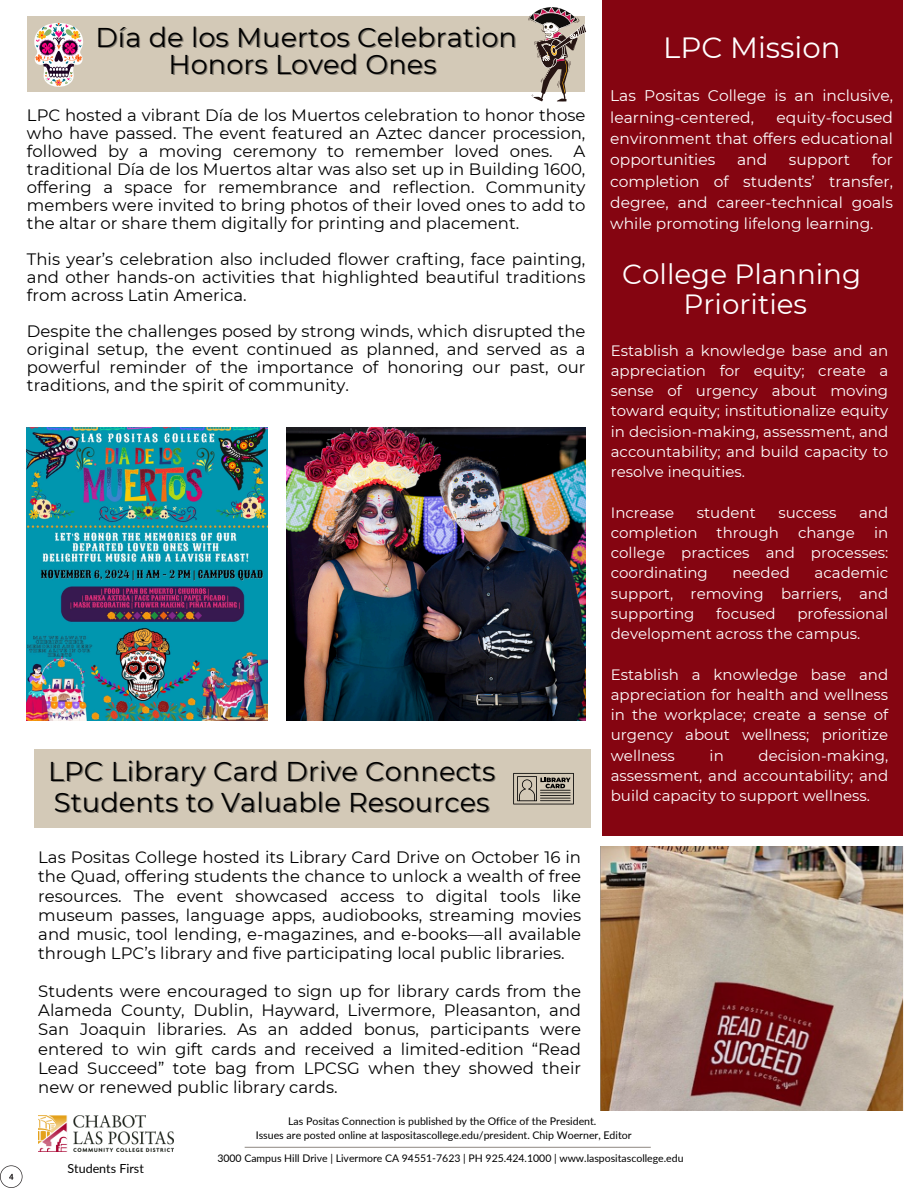
<style>
.page{position:relative;width:918px;height:1188px;background:#fff}
.page>*{position:absolute;margin:0;border:0;box-sizing:border-box;transform-origin:0 0}
.t1{font:29.25px "Montserrat";color:#fff}
.t2{font:27.75px/30.3px "Montserrat";color:#fff;text-align:center}
.t3{font:27.15px "Montserrat";letter-spacing:.005em;color:#000}
.t4{font:16.5px/18px "Montserrat";color:#000;text-align:justify}
.t5{font:15.45px/21.3px "Montserrat";color:#fff;text-align:justify}
.t6{font:15px/20.2px "Montserrat";color:#fff;text-align:justify}
.t7{font:12.45px "Lato";color:#000}
.t8{font:10.5px "Lato";color:#000}
</style>
<div class="page">
<div style="left:27px;top:16px;width:558px;height:75px;background:#d3c9b7"></div>
<div style="left:602px;top:0;width:301px;height:836px;background:#850511"></div>
<hr style="left:245px;top:1147px;width:406px;height:1px;background:#9b958f">
<img style="left:38px;top:1115px;width:135px;height:36px">
<svg style="left:0;top:1165px;width:22px;height:23px"></svg>
<div style="left:34px;top:749px;width:557px;height:79px;background:#d3c9b7"></div>
<img style="left:601px;top:846px;width:302px;height:264px">
<img style="left:287px;top:427px;width:299px;height:294px">
<img style="left:27px;top:427px;width:241px;height:294px">
<svg style="left:34px;top:23px;width:49px;height:64px"></svg>
<svg style="left:528px;top:7px;width:59px;height:95px"></svg>
<svg style="left:513px;top:773px;width:61px;height:31px"></svg>
<h2 class="t3" style="left:95px;top:21px;width:423px">Día de los Muertos Celebration</h2>
<p class="t3" style="left:169px;top:48px;width:270px">Honors Loved Ones</p>
<h2 class="t4" style="left:27px;top:106px;width:560px">LPC hosted a vibrant Día de los Muertos celebration to honor those who have passed. The event featured an Aztec dancer procession, followed by a moving ceremony to remember loved ones.</h2>
<h2 class="t4" style="left:27px;top:142px;width:560px;text-indent:547px">A traditional Día de los Muertos altar was also set up in Building 1600, offering a space for remembrance and reflection. Community members were invited to bring photos of their loved ones to add to the altar or share them digitally for printing and placement.</h2>
<h2 class="t4" style="left:27px;top:250px;width:560px">This year’s celebration also included flower crafting, face painting, and other hands-on activities that highlighted beautiful traditions from across Latin America.</h2>
<p class="t4" style="left:27px;top:322px;width:560px">Despite the challenges posed by strong winds, which disrupted the original setup, the event continued as planned, and served as a powerful reminder of the importance of honoring our past, our traditions, and the spirit of community.</p>
<p class="t3" style="left:48px;top:754px;width:449px">LPC Library Card Drive Connects</p>
<p class="t3" style="left:54px;top:786px;width:437px">Students to Valuable Resources</p>
<p class="t4" style="left:38px;top:848px;width:544px;line-height:19.2px">Las Positas College hosted its Library Card Drive on October 16 in the Quad, offering students the chance to unlock a wealth of free resources. The event showcased access to digital tools like museum passes, language apps, audiobooks, streaming movies and music, tool lending, e-magazines, and e-books—all available through LPC’s library and five participating local public libraries.</p>
<h3 class="t4" style="left:38px;top:982px;width:544px;line-height:19.2px">Students were encouraged to sign up for library cards from the Alameda County, Dublin, Hayward, Livermore, Pleasanton, and San Joaquin libraries. As an added bonus, participants were entered to win gift cards and received a limited-edition “Read Lead Succeed” tote bag from LPCSG when they showed their new or renewed public library cards.</h3>
<p class="t1" style="left:663px;top:29px;width:179px">LPC Mission</p>
<p class="t5" style="left:610px;top:85px;width:284px">Las Positas College is an inclusive, learning-centered,</p>
<p class="t5" style="left:610px;top:107px;width:284px;text-indent:166px">equity-focused environment that offers educational opportunities</p>
<p class="t5" style="left:610px;top:149px;width:284px;text-indent:262px">for completion of students’ transfer, degree, and career-technical goals while promoting lifelong learning.</p>
<p class="t5" style="left:737px;top:149px;width:32px">and</p>
<p class="t5" style="left:789px;top:149px;width:63px">support</p>
<h2 class="t2" style="left:622px;top:259px;width:240px">College Planning<br>Priorities</h2>
<h1 class="t6" style="left:611px;top:340px;width:279px">Establish a knowledge base and an appreciation for equity; create a sense of urgency about moving toward equity; institutionalize equity in decision-making, assessment, and accountability; and build capacity to resolve inequities.</h1>
<h2 class="t6" style="left:611px;top:502px;width:65px">Increase</h2>
<h2 class="t6" style="left:697px;top:502px;width:60px">student</h2>
<h2 class="t6" style="left:778px;top:502px;width:60px">success</h2>
<h2 class="t6" style="left:859px;top:502px;width:31px">and</h2>
<h2 class="t6" style="left:611px;top:522px;width:88px">completion</h2>
<h2 class="t6" style="left:717px;top:522px;width:64px">through</h2>
<h2 class="t6" style="left:798px;top:522px;width:58px">change</h2>
<h2 class="t6" style="left:611px;top:522px;width:279px;text-indent:263px">in college practices and processes: coordinating</h2>
<h2 class="t6" style="left:611px;top:563px;width:279px;text-indent:204px">academic support, removing barriers, and supporting</h2>
<h2 class="t6" style="left:732px;top:563px;width:59px">needed</h2>
<h2 class="t6" style="left:611px;top:603px;width:279px;text-indent:187px">professional development across the campus.</h2>
<h2 class="t6" style="left:611px;top:664px;width:279px">Establish a knowledge base and appreciation for health and wellness in the workplace; create a sense of urgency about wellness; prioritize wellness</h2>
<h2 class="t6" style="left:716px;top:603px;width:61px">focused</h2>
<h2 class="t6" style="left:611px;top:745px;width:279px;text-indent:148px">decision-making, assessment, and accountability; and build capacity to support wellness.</h2>
<h2 class="t6" style="left:710px;top:745px;width:16px">in</h2>
<h1 class="t7" style="left:67px;top:1161px;width:78px">Students First</h1>
<h1 class="t8" style="left:288px;top:1114px;width:310px">Las Positas Connection is published by the Office of the President.</h1>
<h2 class="t8" style="left:256px;top:1129px;width:378px">Issues are posted online at laspositascollege.edu/president. Chip Woerner, Editor</h2>
<h2 class="t8" style="left:217px;top:1152px;width:468px">3000 Campus Hill Drive | Livermore CA 94551-7623 | PH 925.424.1000 | www.laspositascollege.edu</h2>
</div>
